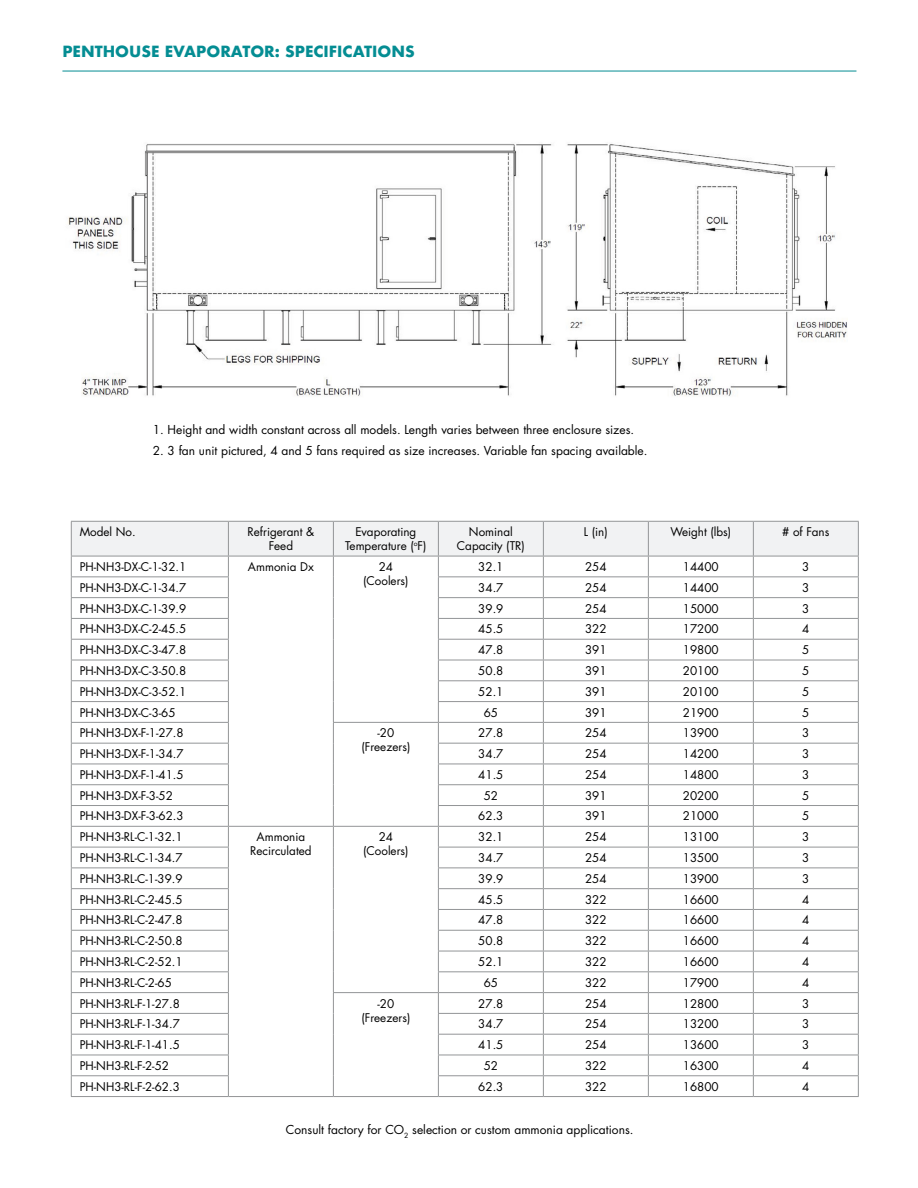
<style>
.page{position:relative;width:918px;height:1188px;background:#fff}
.page>*{position:absolute;margin:0;border:0;box-sizing:border-box;transform-origin:0 0}
.t1{font:700 15px "Futura";color:#048d93}
.t2{font:12px "Futura Std";color:#000}
.t3{font:11.7px/14px "Futura";color:#000;text-align:center}
</style>
<div class="page">
<hr style="left:62px;top:71px;width:794px;height:1px;background:#048d93">
<img style="left:68px;top:144px;width:779px;height:253px">
<svg style="left:71px;top:521px;width:788px;height:575px"></svg>
<hr style="left:71px;top:1096px;width:157px;height:1px;background:#939597">
<hr style="left:228px;top:1096px;width:105px;height:1px;background:#939597">
<hr style="left:333px;top:1096px;width:105px;height:1px;background:#939597">
<hr style="left:438px;top:1096px;width:105px;height:1px;background:#939597">
<hr style="left:543px;top:1096px;width:105px;height:1px;background:#939597">
<hr style="left:648px;top:1096px;width:105px;height:1px;background:#939597">
<hr style="left:753px;top:1096px;width:105px;height:1px;background:#939597">
<p class="t1" style="left:62px;top:41px;width:354px">PENTHOUSE EVAPORATOR: SPECIFICATIONS</p>
<p class="t2" style="left:153px;top:421px;width:483px">1. Height and width constant across all models. Length varies between three enclosure sizes.</p>
<p class="t2" style="left:153px;top:443px;width:496px">2. 3 fan unit pictured, 4 and 5 fans required as size increases. Variable fan spacing available.</p>
<p class="t3" style="left:80px;top:525px;width:57px">Model No.</p>
<p class="t3" style="left:248px;top:525px;width:68px">Refrigerant &amp;<br>Feed</p>
<p class="t3" style="left:345px;top:525px;width:83px">Evaporating<br>Temperature (<sup>o</sup>F)</p>
<p class="t3" style="left:457px;top:525px;width:69px">Nominal<br>Capacity (TR)</p>
<p class="t3" style="left:584px;top:525px;width:25px">L (in)</p>
<p class="t3" style="left:671px;top:525px;width:62px">Weight (lbs)</p>
<p class="t3" style="left:782px;top:525px;width:49px"># of Fans</p>
<p class="t3" style="left:80px;top:560px;width:108px">PH-NH3-DX-C-1-32.1</p>
<p class="t3" style="left:248px;top:560px;width:67px">Ammonia Dx</p>
<p class="t3" style="left:363px;top:560px;width:47px">24 (Coolers)</p>
<p class="t3" style="left:478px;top:560px;width:27px">32.1</p>
<p class="t3" style="left:585px;top:560px;width:23px">254</p>
<p class="t3" style="left:683px;top:560px;width:37px">14400</p>
<p class="t3" style="left:802px;top:560px;width:9px">3</p>
<p class="t3" style="left:80px;top:580px;width:108px">PH-NH3-DX-C-1-34.7</p>
<p class="t3" style="left:478px;top:580px;width:27px">34.7</p>
<p class="t3" style="left:585px;top:580px;width:23px">254</p>
<p class="t3" style="left:683px;top:580px;width:37px">14400</p>
<p class="t3" style="left:802px;top:580px;width:9px">3</p>
<p class="t3" style="left:80px;top:601px;width:108px">PH-NH3-DX-C-1-39.9</p>
<p class="t3" style="left:478px;top:601px;width:27px">39.9</p>
<p class="t3" style="left:585px;top:601px;width:23px">254</p>
<p class="t3" style="left:683px;top:601px;width:37px">15000</p>
<p class="t3" style="left:802px;top:601px;width:9px">3</p>
<p class="t3" style="left:80px;top:622px;width:108px">PH-NH3-DX-C-2-45.5</p>
<p class="t3" style="left:478px;top:622px;width:27px">45.5</p>
<p class="t3" style="left:585px;top:622px;width:23px">322</p>
<p class="t3" style="left:683px;top:622px;width:37px">17200</p>
<p class="t3" style="left:802px;top:622px;width:9px">4</p>
<p class="t3" style="left:80px;top:643px;width:108px">PH-NH3-DX-C-3-47.8</p>
<p class="t3" style="left:478px;top:643px;width:27px">47.8</p>
<p class="t3" style="left:585px;top:643px;width:23px">391</p>
<p class="t3" style="left:683px;top:643px;width:37px">19800</p>
<p class="t3" style="left:802px;top:643px;width:9px">5</p>
<p class="t3" style="left:80px;top:664px;width:108px">PH-NH3-DX-C-3-50.8</p>
<p class="t3" style="left:478px;top:664px;width:27px">50.8</p>
<p class="t3" style="left:585px;top:664px;width:23px">391</p>
<p class="t3" style="left:683px;top:664px;width:37px">20100</p>
<p class="t3" style="left:802px;top:664px;width:9px">5</p>
<p class="t3" style="left:80px;top:684px;width:108px">PH-NH3-DX-C-3-52.1</p>
<p class="t3" style="left:478px;top:684px;width:27px">52.1</p>
<p class="t3" style="left:585px;top:684px;width:23px">391</p>
<p class="t3" style="left:683px;top:684px;width:37px">20100</p>
<p class="t3" style="left:802px;top:684px;width:9px">5</p>
<p class="t3" style="left:80px;top:705px;width:97px">PH-NH3-DX-C-3-65</p>
<p class="t3" style="left:484px;top:705px;width:16px">65</p>
<p class="t3" style="left:585px;top:705px;width:23px">391</p>
<p class="t3" style="left:683px;top:705px;width:37px">21900</p>
<p class="t3" style="left:802px;top:705px;width:9px">5</p>
<p class="t3" style="left:80px;top:726px;width:105px">PH-NH3-DX-F-1-27.8</p>
<p class="t3" style="left:361px;top:726px;width:50px">-20 (Freezers)</p>
<p class="t3" style="left:478px;top:726px;width:27px">27.8</p>
<p class="t3" style="left:585px;top:726px;width:23px">254</p>
<p class="t3" style="left:683px;top:726px;width:37px">13900</p>
<p class="t3" style="left:802px;top:726px;width:9px">3</p>
<p class="t3" style="left:80px;top:747px;width:105px">PH-NH3-DX-F-1-34.7</p>
<p class="t3" style="left:478px;top:747px;width:27px">34.7</p>
<p class="t3" style="left:585px;top:747px;width:23px">254</p>
<p class="t3" style="left:683px;top:747px;width:37px">14200</p>
<p class="t3" style="left:802px;top:747px;width:9px">3</p>
<p class="t3" style="left:80px;top:767px;width:105px">PH-NH3-DX-F-1-41.5</p>
<p class="t3" style="left:478px;top:767px;width:27px">41.5</p>
<p class="t3" style="left:585px;top:767px;width:23px">254</p>
<p class="t3" style="left:683px;top:767px;width:37px">14800</p>
<p class="t3" style="left:802px;top:767px;width:9px">3</p>
<p class="t3" style="left:80px;top:788px;width:95px">PH-NH3-DX-F-3-52</p>
<p class="t3" style="left:484px;top:788px;width:16px">52</p>
<p class="t3" style="left:585px;top:788px;width:23px">391</p>
<p class="t3" style="left:683px;top:788px;width:37px">20200</p>
<p class="t3" style="left:802px;top:788px;width:9px">5</p>
<p class="t3" style="left:80px;top:809px;width:105px">PH-NH3-DX-F-3-62.3</p>
<p class="t3" style="left:478px;top:809px;width:27px">62.3</p>
<p class="t3" style="left:585px;top:809px;width:23px">391</p>
<p class="t3" style="left:683px;top:809px;width:37px">21000</p>
<p class="t3" style="left:802px;top:809px;width:9px">5</p>
<p class="t3" style="left:80px;top:830px;width:104px">PH-NH3-RL-C-1-32.1</p>
<p class="t3" style="left:250px;top:830px;width:63px">Ammonia<br>Recirculated</p>
<p class="t3" style="left:363px;top:830px;width:47px">24 (Coolers)</p>
<p class="t3" style="left:478px;top:830px;width:27px">32.1</p>
<p class="t3" style="left:585px;top:830px;width:23px">254</p>
<p class="t3" style="left:683px;top:830px;width:37px">13100</p>
<p class="t3" style="left:802px;top:830px;width:9px">3</p>
<p class="t3" style="left:80px;top:851px;width:104px">PH-NH3-RL-C-1-34.7</p>
<p class="t3" style="left:478px;top:851px;width:27px">34.7</p>
<p class="t3" style="left:585px;top:851px;width:23px">254</p>
<p class="t3" style="left:683px;top:851px;width:37px">13500</p>
<p class="t3" style="left:802px;top:851px;width:9px">3</p>
<p class="t3" style="left:80px;top:871px;width:104px">PH-NH3-RL-C-1-39.9</p>
<p class="t3" style="left:478px;top:871px;width:27px">39.9</p>
<p class="t3" style="left:585px;top:871px;width:23px">254</p>
<p class="t3" style="left:683px;top:871px;width:37px">13900</p>
<p class="t3" style="left:802px;top:871px;width:9px">3</p>
<p class="t3" style="left:80px;top:892px;width:104px">PH-NH3-RL-C-2-45.5</p>
<p class="t3" style="left:478px;top:892px;width:27px">45.5</p>
<p class="t3" style="left:585px;top:892px;width:23px">322</p>
<p class="t3" style="left:683px;top:892px;width:37px">16600</p>
<p class="t3" style="left:802px;top:892px;width:9px">4</p>
<p class="t3" style="left:80px;top:913px;width:104px">PH-NH3-RL-C-2-47.8</p>
<p class="t3" style="left:478px;top:913px;width:27px">47.8</p>
<p class="t3" style="left:585px;top:913px;width:23px">322</p>
<p class="t3" style="left:683px;top:913px;width:37px">16600</p>
<p class="t3" style="left:802px;top:913px;width:9px">4</p>
<p class="t3" style="left:80px;top:934px;width:104px">PH-NH3-RL-C-2-50.8</p>
<p class="t3" style="left:478px;top:934px;width:27px">50.8</p>
<p class="t3" style="left:585px;top:934px;width:23px">322</p>
<p class="t3" style="left:683px;top:934px;width:37px">16600</p>
<p class="t3" style="left:802px;top:934px;width:9px">4</p>
<p class="t3" style="left:80px;top:955px;width:104px">PH-NH3-RL-C-2-52.1</p>
<p class="t3" style="left:478px;top:955px;width:27px">52.1</p>
<p class="t3" style="left:585px;top:955px;width:23px">322</p>
<p class="t3" style="left:683px;top:955px;width:37px">16600</p>
<p class="t3" style="left:802px;top:955px;width:9px">4</p>
<p class="t3" style="left:80px;top:975px;width:94px">PH-NH3-RL-C-2-65</p>
<p class="t3" style="left:484px;top:975px;width:16px">65</p>
<p class="t3" style="left:585px;top:975px;width:23px">322</p>
<p class="t3" style="left:683px;top:975px;width:37px">17900</p>
<p class="t3" style="left:802px;top:975px;width:9px">4</p>
<p class="t3" style="left:80px;top:996px;width:102px">PH-NH3-RL-F-1-27.8</p>
<p class="t3" style="left:361px;top:996px;width:50px">-20 (Freezers)</p>
<p class="t3" style="left:478px;top:996px;width:27px">27.8</p>
<p class="t3" style="left:585px;top:996px;width:23px">254</p>
<p class="t3" style="left:683px;top:996px;width:37px">12800</p>
<p class="t3" style="left:802px;top:996px;width:9px">3</p>
<p class="t3" style="left:80px;top:1017px;width:102px">PH-NH3-RL-F-1-34.7</p>
<p class="t3" style="left:478px;top:1017px;width:27px">34.7</p>
<p class="t3" style="left:585px;top:1017px;width:23px">254</p>
<p class="t3" style="left:683px;top:1017px;width:37px">13200</p>
<p class="t3" style="left:802px;top:1017px;width:9px">3</p>
<p class="t3" style="left:80px;top:1038px;width:102px">PH-NH3-RL-F-1-41.5</p>
<p class="t3" style="left:478px;top:1038px;width:27px">41.5</p>
<p class="t3" style="left:585px;top:1038px;width:23px">254</p>
<p class="t3" style="left:683px;top:1038px;width:37px">13600</p>
<p class="t3" style="left:802px;top:1038px;width:9px">3</p>
<p class="t3" style="left:80px;top:1058px;width:91px">PH-NH3-RL-F-2-52</p>
<p class="t3" style="left:484px;top:1058px;width:16px">52</p>
<p class="t3" style="left:585px;top:1058px;width:23px">322</p>
<p class="t3" style="left:683px;top:1058px;width:37px">16300</p>
<p class="t3" style="left:802px;top:1058px;width:9px">4</p>
<p class="t3" style="left:80px;top:1079px;width:102px">PH-NH3-RL-F-2-62.3</p>
<p class="t3" style="left:478px;top:1079px;width:27px">62.3</p>
<p class="t3" style="left:585px;top:1079px;width:23px">322</p>
<p class="t3" style="left:683px;top:1079px;width:37px">16800</p>
<p class="t3" style="left:802px;top:1079px;width:9px">4</p>
<p class="t2" style="left:286px;top:1122px;width:349px">Consult factory for CO<sub>2</sub> selection or custom ammonia applications.</p>
</div>
